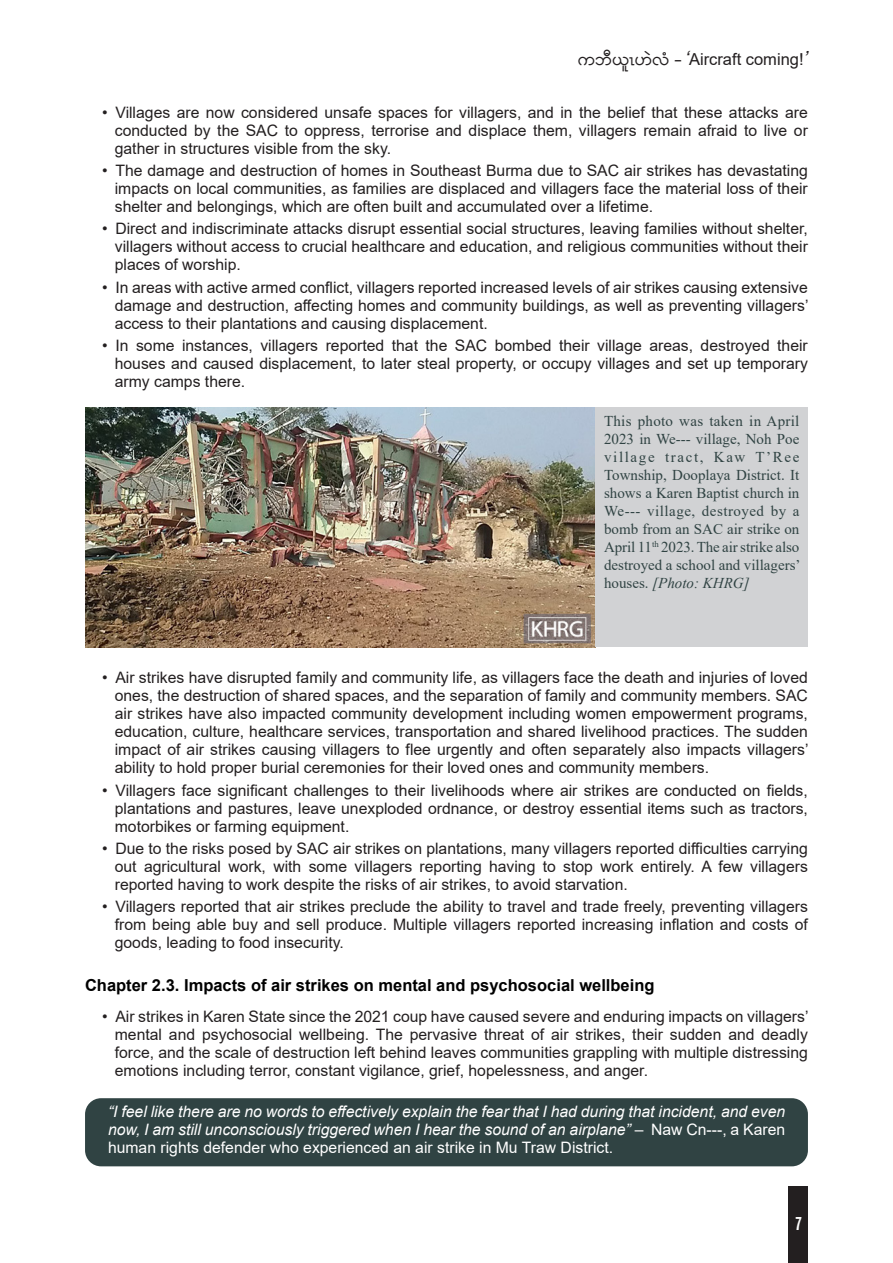
<style>
.page{position:relative;width:893px;height:1263px;background:#fff}
.page>*{position:absolute;margin:0;border:0;box-sizing:border-box;transform-origin:0 0}
.t1{font:19.5px "Knockout HTF48 Featherweight";color:#fff}
.sub_ch_bold{font:700 16.5px "Arial";color:#000}
.t2{font:16.5px "Arial";color:#231f20}
.t3{font:15.75px/18px "Arial";color:#231f20;text-align:justify}
.quote{font:italic 15.75px/18px "Arial";color:#fff;text-align:justify}
.t4{font:15px/18px "Times New Roman";color:#304343;text-align:justify}
.s1{font-family:"Pyidaungsu"}
.s2{font-style:italic;font-size:19.5px}
.s3{font-style:italic}
.s4{font-style:normal}
</style>
<div class="page">
<img style="left:85px;top:407px;width:511px;height:240px">
<div style="left:596px;top:407px;width:212px;height:240px;background:#d1d2d4"></div>
<div style="left:85px;top:1098px;width:723px;height:68px;background:#304343;border-radius:16px"></div>
<div style="left:789px;top:1186px;width:19px;height:77px;background:#231f20"></div>
<p class="t2" style="left:578px;top:48px;width:231px"><span class="s1">ကဘီယူၤဟဲလံ -</span> <span class="s2">‘</span>Aircraft coming!<span class="s2">’</span></p>
<p class="t3" style="left:115px;top:103px;width:695px;text-indent:-13px">• Villages are now considered unsafe spaces for villagers, and in the belief that these attacks are conducted by the SAC to oppress, terrorise and displace them, villagers remain afraid to live or gather in structures visible from the sky.</p>
<p class="t3" style="left:115px;top:161px;width:695px;text-indent:-13px">• The damage and destruction of homes in Southeast Burma due to SAC air strikes has devastating impacts on local communities, as families are displaced and villagers face the material loss of their shelter and belongings, which are often built and accumulated over a lifetime.</p>
<p class="t3" style="left:115px;top:220px;width:695px;text-indent:-13px">• Direct and indiscriminate attacks disrupt essential social structures, leaving families without shelter, villagers without access to crucial healthcare and education, and religious communities without their places of worship.</p>
<p class="t3" style="left:115px;top:278px;width:695px;text-indent:-13px">• In areas with active armed conflict, villagers reported increased levels of air strikes causing extensive damage and destruction, affecting homes and community buildings, as well as preventing villagers’ access to their plantations and causing displacement.</p>
<p class="t3" style="left:115px;top:336px;width:695px;text-indent:-13px">• In some instances, villagers reported that the SAC bombed their village areas, destroyed their houses and caused displacement, to later steal property, or occupy villages and set up temporary army camps there.</p>
<p class="t4" style="left:604px;top:412px;width:198px">This photo was taken in April 2023 in We--- village, Noh Poe village tract, Kaw T’Ree Township, Dooplaya District. It shows a Karen Baptist church in We--- village, destroyed by a bomb from an SAC air strike on April 11<sup>th</sup> 2023. The air strike also destroyed a school and villagers’ houses. <span class="s3">[Photo: KHRG]</span></p>
<p class="t3" style="left:115px;top:669px;width:695px;text-indent:-13px">• Air strikes have disrupted family and community life, as villagers face the death and injuries of loved ones, the destruction of shared spaces, and the separation of family and community members. SAC air strikes have also impacted community development including women empowerment programs, education, culture, healthcare services, transportation and shared livelihood practices. The sudden impact of air strikes causing villagers to flee urgently and often separately also impacts villagers’ ability to hold proper burial ceremonies for their loved ones and community members.</p>
<p class="t3" style="left:115px;top:781px;width:695px;text-indent:-13px">• Villagers face significant challenges to their livelihoods where air strikes are conducted on fields, plantations and pastures, leave unexploded ordnance, or destroy essential items such as tractors, motorbikes or farming equipment.</p>
<p class="t3" style="left:115px;top:839px;width:695px;text-indent:-13px">• Due to the risks posed by SAC air strikes on plantations, many villagers reported difficulties carrying out agricultural work, with some villagers reporting having to stop work entirely. A few villagers reported having to work despite the risks of air strikes, to avoid starvation.</p>
<p class="t3" style="left:115px;top:897px;width:695px;text-indent:-13px">• Villagers reported that air strikes preclude the ability to travel and trade freely, preventing villagers from being able buy and sell produce. Multiple villagers reported increasing inflation and costs of goods, leading to food insecurity.</p>
<p class="sub_ch_bold" style="left:85px;top:974px;width:571px">Chapter 2.3. Impacts of air strikes on mental and psychosocial wellbeing</p>
<p class="t3" style="left:115px;top:1007px;width:695px;text-indent:-13px">• Air strikes in Karen State since the 2021 coup have caused severe and enduring impacts on villagers’ mental and psychosocial wellbeing. The pervasive threat of air strikes, their sudden and deadly force, and the scale of destruction left behind leaves communities grappling with multiple distressing emotions including terror, constant vigilance, grief, hopelessness, and anger.</p>
<p class="quote" style="left:108px;top:1103px;width:679px">“I feel like there are no words to effectively explain the fear that I had during that incident, and even now, I am still unconsciously triggered when I hear the sound of an airplane” <span class="s4">– Naw Cn---, a Karen human rights defender who experienced an air strike in Mu Traw District.</span></p>
<p class="t1" style="left:796px;top:1213px;width:8px">7</p>
</div>
